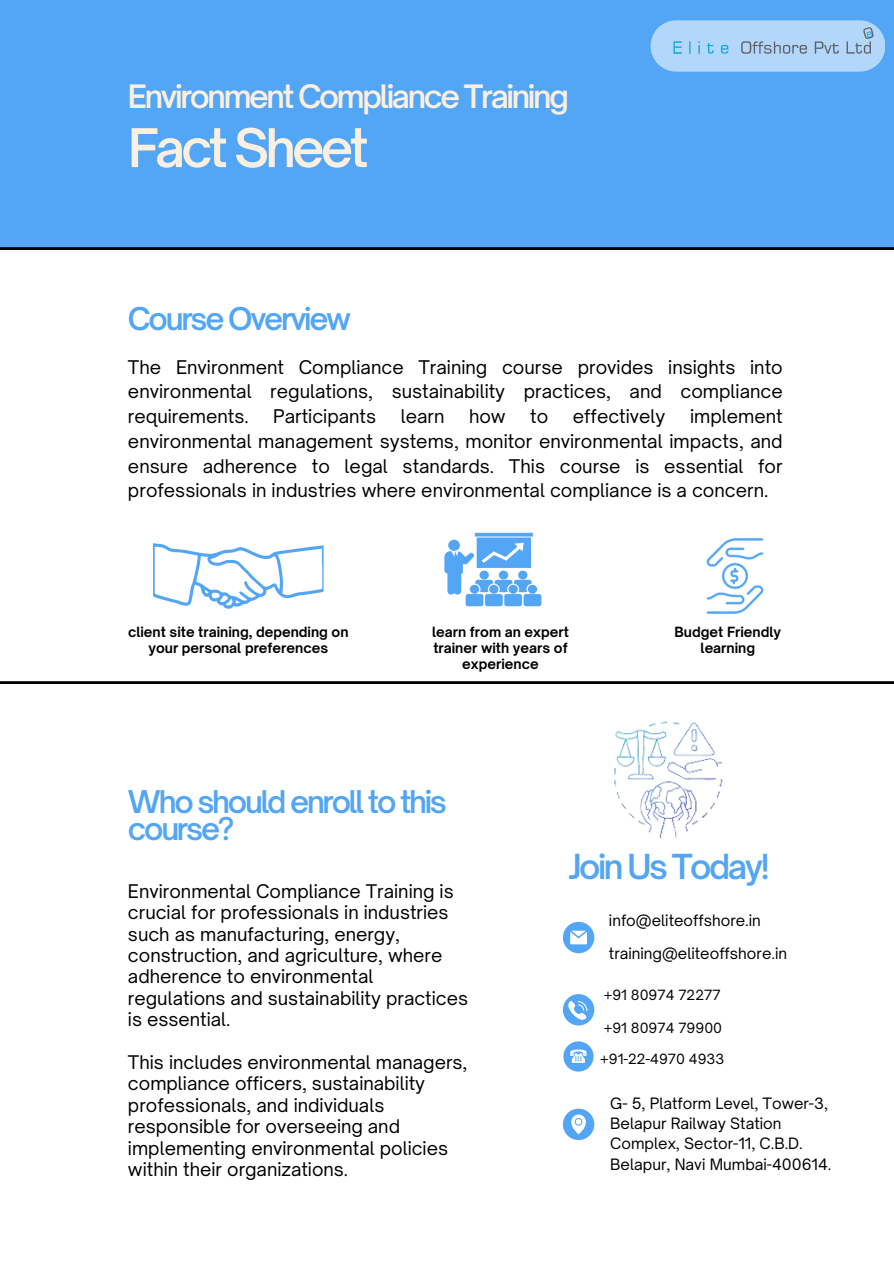
<style>
.page{position:relative;width:894px;height:1264px;background:#fff}
.page>*{position:absolute;margin:0;border:0;box-sizing:border-box;transform-origin:0 0}
.t1{font:600 51px "Open Sauce One";letter-spacing:-.075em;color:#faefe0}
.t2{font:600 33px "Open Sauce One";letter-spacing:-.075em;color:#53a5f5}
.t3{font:600 30.9px "Open Sauce One";letter-spacing:-.075em;color:#faefe0}
.t4{font:600 30px/27px "Open Sauce One";letter-spacing:-.075em;color:#53a5f5}
.t5{font:18px/21.3px "Open Sauce One";color:#000001;text-align:justify}
.t6{font:15px/20.2px "Open Sauce One";color:#000001}
.t7{font:700 13.5px/15.8px "Open Sauce One";color:#000001;text-align:center}
.t8{font:13.5px "Open Sauce One";color:#000001}
</style>
<div class="page">
<svg style="left:0;top:249px;width:893px;height:434px"></svg>
<div style="left:0;top:0;width:893px;height:249px;background:#53a5f5"></div>
<svg style="left:650px;top:20px;width:235px;height:52px;background:#a5d0f9"></svg>
<img style="left:661px;top:24px;width:224px;height:33px">
<svg style="left:153px;top:543px;width:170px;height:66px"></svg>
<img style="left:434px;top:532px;width:116px;height:78px">
<img style="left:696px;top:537px;width:77px;height:77px">
<svg style="left:562px;top:994px;width:32px;height:31px"></svg>
<svg style="left:562px;top:921px;width:32px;height:32px"></svg>
<svg style="left:562px;top:1108px;width:32px;height:32px"></svg>
<img style="left:563px;top:1041px;width:31px;height:31px">
<img style="left:614px;top:721px;width:109px;height:118px">
<h2 class="t3" style="left:128px;top:77px;width:442px">Environment Compliance Training</h2>
<p class="t1" style="left:128px;top:116px;width:242px">Fact Sheet</p>
<p class="t4" style="left:128px;top:305px;width:225px">Course Overview</p>
<h4 class="t5" style="left:128px;top:354px;width:656px;line-height:24.8px">The Environment Compliance Training course provides insights into environmental regulations, sustainability practices, and compliance requirements.</h4>
<h4 class="t5" style="left:128px;top:404px;width:656px;line-height:24.8px;text-indent:562px">implement environmental management systems, monitor environmental impacts, and ensure adherence to legal standards. This course is essential for professionals in industries where environmental compliance is a concern.</h4>
<h4 class="t5" style="left:273px;top:405px;width:104px">Participants</h4>
<h4 class="t5" style="left:400px;top:405px;width:45px">learn</h4>
<h4 class="t5" style="left:469px;top:405px;width:38px">how</h4>
<h4 class="t5" style="left:530px;top:405px;width:20px">to</h4>
<h4 class="t5" style="left:572px;top:405px;width:94px">effectively</h4>
<h1 class="t7" style="left:128px;top:624px;width:222px">client site training, depending on your personal preferences</h1>
<h2 class="t7" style="left:432px;top:624px;width:138px">learn from an expert trainer with years of experience</h2>
<p class="t7" style="left:674px;top:624px;width:108px">Budget Friendly learning</p>
<p class="t4" style="left:128px;top:787px;width:320px">Who should enroll to this course?</p>
<p class="t5" style="left:128px;top:880px;width:341px;text-align:left">Environmental Compliance Training is crucial for professionals in industries such as manufacturing, energy, construction, and agriculture, where adherence to environmental regulations and sustainability practices is essential.</p>
<h4 class="t5" style="left:128px;top:1051px;width:341px;text-align:left">This includes environmental managers, compliance officers, sustainability professionals, and individuals responsible for overseeing and implementing environmental policies within their organizations.</h4>
<h4 class="t2" style="left:568px;top:846px;width:202px">Join Us Today!</h4>
<p class="t6" style="left:608px;top:910px;width:153px">info@eliteoffshore.in</p>
<p class="t6" style="left:608px;top:943px;width:179px">training@eliteoffshore.in</p>
<p class="t8" style="left:603px;top:986px;width:118px">+91 80974 72277</p>
<p class="t8" style="left:603px;top:1019px;width:120px">+91 80974 79900</p>
<h3 class="t8" style="left:600px;top:1050px;width:126px">+91-22-4970 4933</h3>
<p class="t6" style="left:610px;top:1093px;width:222px">G- 5, Platform Level, Tower-3,<br>Belapur Railway Station<br>Complex, Sector-11, C.B.D.<br>Belapur, Navi Mumbai-400614.</p>
</div>
